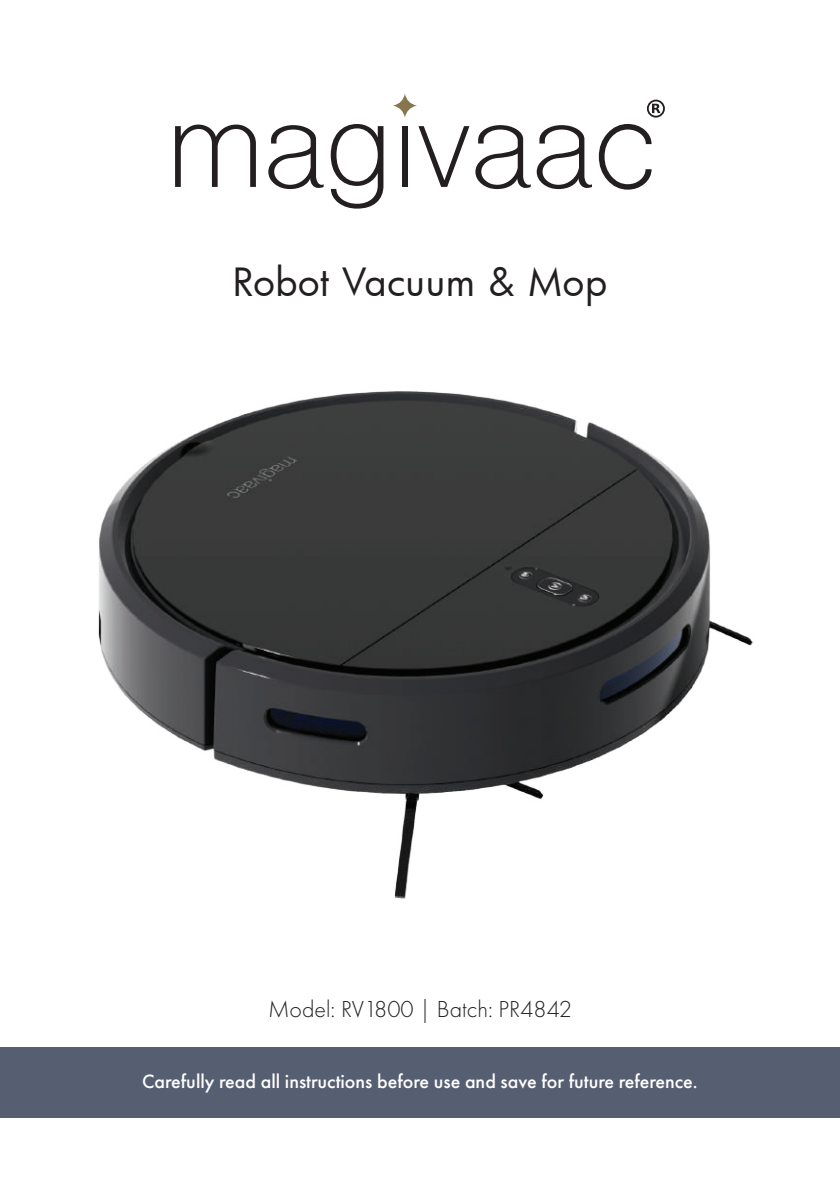
<style>
.page{position:relative;width:840px;height:1191px;background:#fff}
.page>*{position:absolute;margin:0;border:0;box-sizing:border-box;transform-origin:0 0}
.t1{font:38px "Futura";letter-spacing:.02em;color:#231f20}
.t2{font:300 24px "Futura PT";color:#231f20}
.t3{font:500 20px "Futura PT";color:#fff}
</style>
<div class="page">
<div style="left:0;top:1047px;width:839px;height:70px;background:#565e72"></div>
<svg style="left:175px;top:125px;width:81px;height:62px"></svg>
<svg style="left:268px;top:125px;width:55px;height:64px"></svg>
<svg style="left:330px;top:124px;width:53px;height:85px"></svg>
<div style="left:401px;top:126px;width:6px;height:61px;background:#231f20"></div>
<svg style="left:418px;top:126px;width:51px;height:61px"></svg>
<svg style="left:475px;top:125px;width:55px;height:64px"></svg>
<svg style="left:536px;top:125px;width:55px;height:64px"></svg>
<svg style="left:598px;top:124px;width:53px;height:66px"></svg>
<svg style="left:393px;top:94px;width:23px;height:24px"></svg>
<svg style="left:646px;top:100px;width:18px;height:18px"></svg>
<img style="left:98px;top:391px;width:655px;height:508px">
<h1 class="t1" style="left:233px;top:256px;width:375px">Robot Vacuum &amp; Mop</h1>
<p class="t2" style="left:268px;top:995px;width:305px">Model: RV1800 | Batch: PR4842</p>
<p class="t3" style="left:142px;top:1069px;width:556px">Carefully read all instructions before use and save for future reference.</p>
</div>
